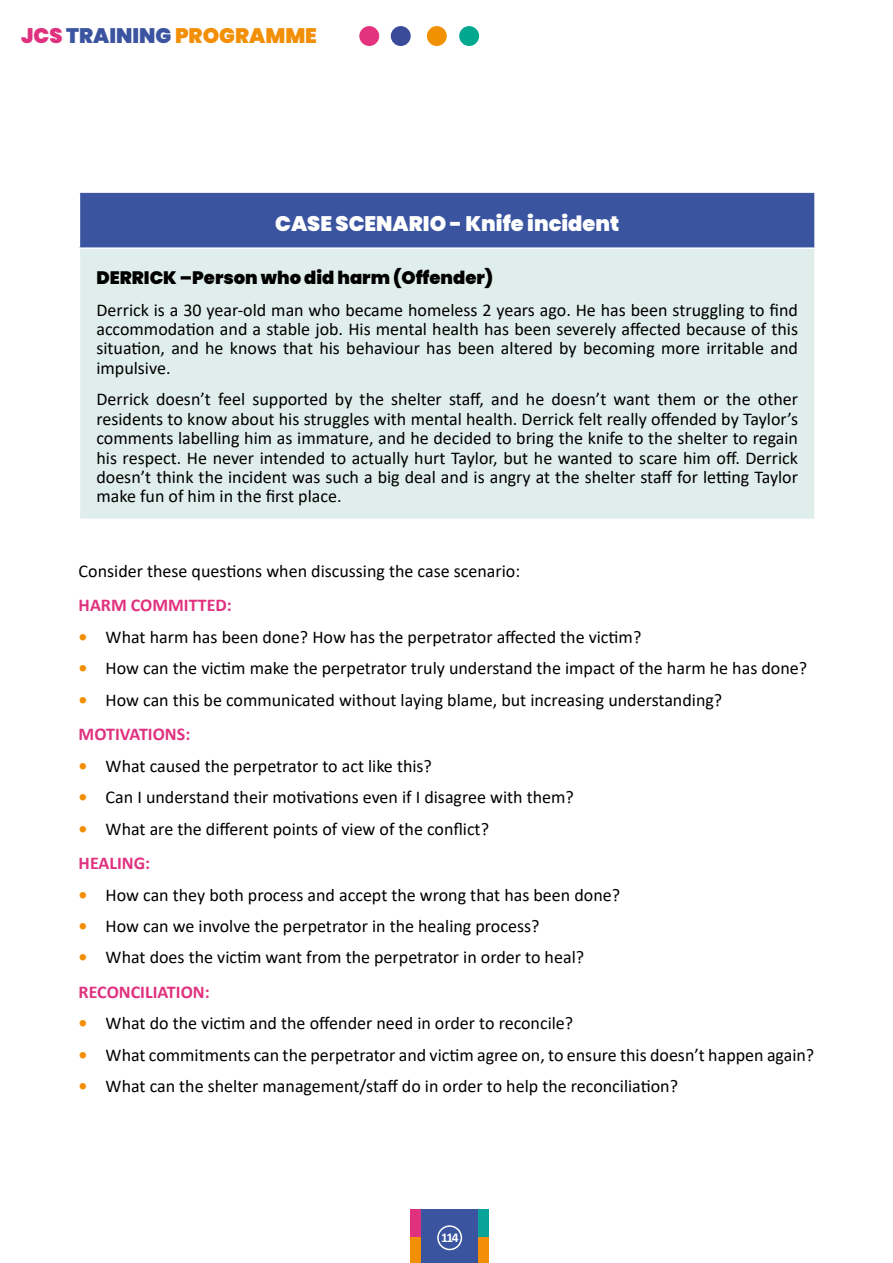
<style>
.page{position:relative;width:893px;height:1263px;background:#fff}
.page>*{position:absolute;margin:0;border:0;box-sizing:border-box;transform-origin:0 0}
.t1{font:900 21px "Poppins";color:#fff}
.t2{font:900 21px "Poppins";color:#f28f06}
.t3{font:18px/19.4px "Calibri";color:#000}
.t4{font:900 18px "Poppins";color:#000}
.t5{font:700 18px "Calibri";color:#e0317f}
.t6{font:700 13.5px "Calibri";color:#fff}
.s1{color:#e0317f}
.s2{color:#3a54a0}
.s3{font-weight:700;color:#f28f06}
.s4{font-weight:700;color:#e0317f}
</style>
<div class="page">
<div style="left:421px;top:1209px;width:57px;height:54px;background:#3a54a0"></div>
<div style="left:411px;top:1209px;width:10px;height:54px;background:#e0317f"></div>
<div style="left:478px;top:1209px;width:11px;height:54px;background:#09a399"></div>
<div style="left:478px;top:1237px;width:11px;height:26px;background:#f28f06"></div>
<div style="left:411px;top:1237px;width:10px;height:26px;background:#f28f06"></div>
<div style="left:437px;top:1225px;width:25px;height:25px;border:2px solid #fff;border-radius:50%"></div>
<div style="left:459px;top:26px;width:20px;height:20px;background:#00a88f;border-radius:50%"></div>
<div style="left:427px;top:26px;width:20px;height:20px;background:#f29100;border-radius:50%"></div>
<div style="left:391px;top:26px;width:20px;height:20px;background:#394b99;border-radius:50%"></div>
<div style="left:359px;top:26px;width:20px;height:20px;background:#e3327e;border-radius:50%"></div>
<div style="left:79px;top:192px;width:736px;height:56px;background:#3a54a0"></div>
<div style="left:79px;top:248px;width:736px;height:271px;background:#dfedeb"></div>
<hr style="left:79px;top:193px;width:1px;height:54px;background:#fff">
<hr style="left:79px;top:191px;width:737px;height:2px;background:#fff">
<hr style="left:814px;top:193px;width:2px;height:54px;background:#fff">
<hr style="left:79px;top:247px;width:737px;height:2px;background:#fff">
<hr style="left:79px;top:249px;width:1px;height:270px;background:#fff">
<hr style="left:814px;top:249px;width:2px;height:270px;background:#fff">
<p class="t2" style="left:21px;top:24px;width:297px"><span class="s1">JCS</span> <span class="s2">TRAINING</span> PROGRAMME</p>
<p class="t1" style="left:275px;top:212px;width:346px">CASE SCENARIO - Knife incident</p>
<p class="t4" style="left:96px;top:267px;width:398px">DERRICK –Person who did harm (Offender)</p>
<p class="t3" style="left:96px;top:299px;width:703px;text-align:justify">Derrick is a 30 year-old man who became homeless 2 years ago. He has been struggling to find accommodation and a stable job. His mental health has been severely affected because of this situation, and he knows that his behaviour has been altered by becoming more irritable and impulsive.</p>
<p class="t3" style="left:96px;top:389px;width:703px;text-align:justify">Derrick doesn’t feel supported by the shelter staff, and he doesn’t want them or the other residents to know about his struggles with mental health. Derrick felt really offended by Taylor’s comments labelling him as immature, and he decided to bring the knife to the shelter to regain his respect. He never intended to actually hurt Taylor, but he wanted to scare him off. Derrick doesn’t think the incident was such a big deal and is angry at the shelter staff for letting Taylor make fun of him in the first place.</p>
<p class="t3" style="left:79px;top:561px;width:443px">Consider these questions when discussing the case scenario:</p>
<p class="t5" style="left:79px;top:593px;width:155px">HARM COMMITTED:</p>
<p class="t3" style="left:79px;top:627px;width:564px"><span class="s3">•</span> What harm has been done? How has the perpetrator affected the victim?</p>
<p class="t3" style="left:79px;top:658px;width:730px"><span class="s3">•</span> How can the victim make the perpetrator truly understand the impact of the harm he has done?</p>
<p class="t3" style="left:79px;top:682px;width:645px;line-height:34.5px"><span class="s3">•</span> How can this be communicated without laying blame, but increasing understanding?<br><span class="s4">MOTIVATIONS:</span></p>
<p class="t3" style="left:79px;top:756px;width:355px"><span class="s3">•</span> What caused the perpetrator to act like this?</p>
<p class="t3" style="left:79px;top:787px;width:497px"><span class="s3">•</span> Can I understand their motivations even if I disagree with them?</p>
<p class="t3" style="left:79px;top:811px;width:412px;line-height:34.5px"><span class="s3">•</span> What are the different points of view of the conflict?<br><span class="s4">HEALING:</span></p>
<p class="t3" style="left:79px;top:884px;width:543px"><span class="s3">•</span> How can they both process and accept the wrong that has been done?</p>
<p class="t3" style="left:79px;top:916px;width:462px"><span class="s3">•</span> How can we involve the perpetrator in the healing process?</p>
<p class="t3" style="left:79px;top:940px;width:507px;line-height:34.5px"><span class="s3">•</span> What does the victim want from the perpetrator in order to heal?<br><span class="s4">RECONCILIATION:</span></p>
<p class="t3" style="left:79px;top:1013px;width:496px"><span class="s3">•</span> What do the victim and the offender need in order to reconcile?</p>
<p class="t3" style="left:79px;top:1045px;width:737px"><span class="s3">•</span> What commitments can the perpetrator and victim agree on, to ensure this doesn’t happen again?</p>
<p class="t3" style="left:79px;top:1076px;width:601px"><span class="s3">•</span> What can the shelter management/staff do in order to help the reconciliation?</p>
<p class="t6" style="left:441px;top:1227px;width:19px">114</p>
</div>
